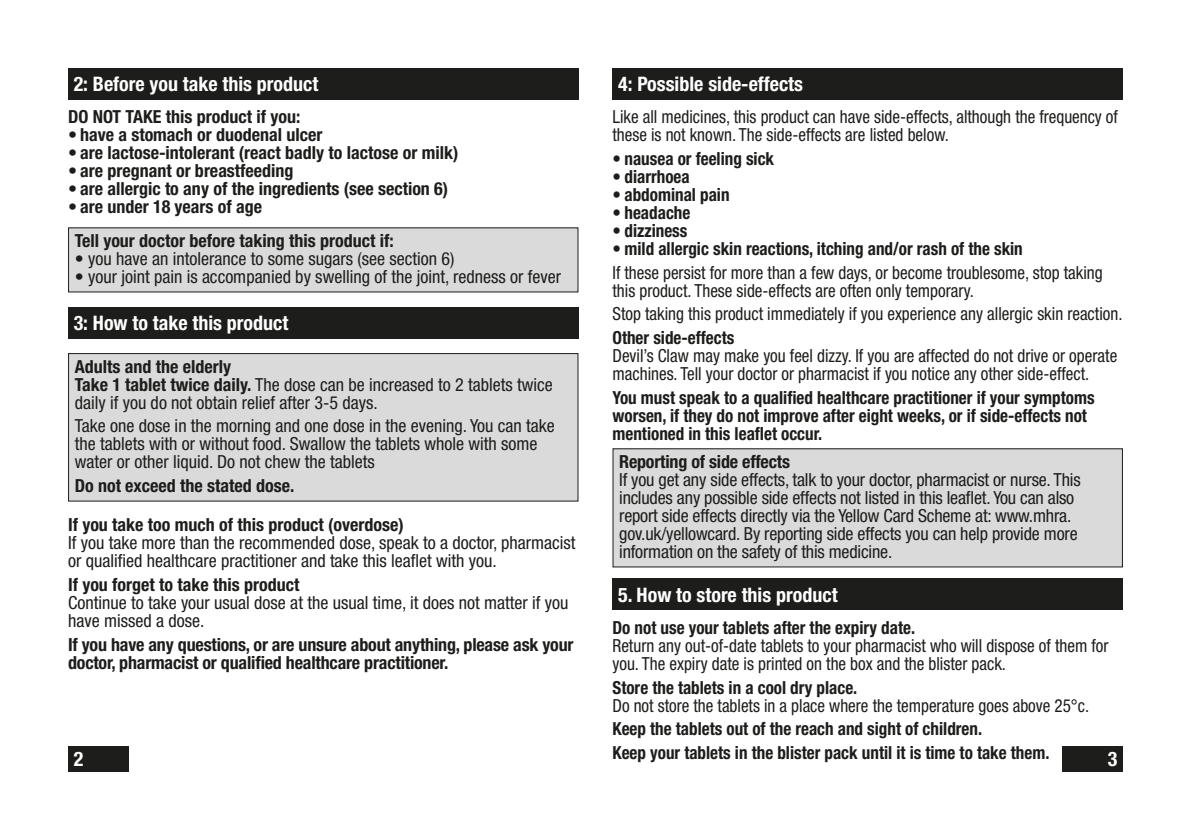
<style>
.page{position:relative;width:1191px;height:840px;background:#fff}
.page>*{position:absolute;margin:0;border:0;box-sizing:border-box;transform-origin:0 0}
.t1{font:700 condensed 20px "Helvetica Neue LT Pro";color:#fff}
.t2{font:condensed 18px/18px "Helvetica Neue LT Pro";color:#1d1d1b}
.t3{font:condensed 18px/18px "Helvetica Neue LT Pro";color:#1d1d1b;scale:.95 1}
.t4{font:700 condensed 18px/33.6px "Helvetica Neue LT Pro";color:#1d1d1b}
.t5{font:700 condensed 18px/18px "Helvetica Neue LT Pro";color:#1d1d1b;scale:.95 1}
.s1{font-weight:700}
</style>
<div class="page">
<div style="left:68px;top:68px;width:510px;height:31px;background:#1d1d1b"></div>
<div style="left:69px;top:228px;width:509px;height:64px;background:#dadada"></div>
<div style="left:68px;top:307px;width:510px;height:32px;background:#1d1d1b"></div>
<div style="left:69px;top:353px;width:509px;height:148px;background:#dadada"></div>
<div style="left:68px;top:353px;width:510px;height:148px;border:1px solid #1d1d1b"></div>
<div style="left:612px;top:68px;width:511px;height:31px;background:#1d1d1b"></div>
<div style="left:613px;top:448px;width:509px;height:118px;background:#dadada"></div>
<div style="left:612px;top:448px;width:511px;height:119px;border:1px solid #1d1d1b"></div>
<div style="left:612px;top:578px;width:511px;height:31px;background:#1d1d1b"></div>
<div style="left:68px;top:745px;width:60px;height:26px;background:#1d1d1b"></div>
<div style="left:1062px;top:745px;width:61px;height:26px;background:#1d1d1b"></div>
<p class="t1" style="left:74px;top:72px;width:246px">2: Before you take this product</p>
<p class="t4" style="left:68px;top:100px;width:234px">DO NOT TAKE this product if you:</p>
<p class="t4" style="left:68px;top:118px;width:256px">• have a stomach or duodenal ulcer</p>
<p class="t4" style="left:68px;top:136px;width:392px">• are lactose-intolerant (react badly to lactose or milk)</p>
<p class="t4" style="left:68px;top:154px;width:227px">• are pregnant or breastfeeding</p>
<p class="t4" style="left:68px;top:172px;width:382px">• are allergic to any of the ingredients (see section 6)</p>
<p class="t4" style="left:75px;top:190px;width:320px;text-indent:-7px">• are under 18 years of age<br>Tell your doctor before taking this product if:</p>
<p class="t2" style="left:75px;top:249px;width:381px">• you have an intolerance to some sugars (see section 6)</p>
<p class="t2" style="left:75px;top:267px;width:488px">• your joint pain is accompanied by swelling of the joint, redness or fever</p>
<p class="t1" style="left:74px;top:311px;width:216px">3: How to take this product</p>
<p class="t2" style="left:75px;top:357px;width:479px"><span class="s1">Adults and the elderly<br>Take 1 tablet twice daily.</span> The dose can be increased to 2 tablets twice daily if you do not obtain relief after 3-5 days.</p>
<p class="t2" style="left:75px;top:416px;width:481px">Take one dose in the morning and one dose in the evening. You can take the tablets with or without food. Swallow the tablets whole with some water or other liquid. Do not chew the tablets</p>
<p class="t4" style="left:68px;top:465px;width:337px;line-height:39px;text-indent:7px">Do not exceed the stated dose.<br>If you take too much of this product (overdose)</p>
<p class="t2" style="left:68px;top:533px;width:509px">If you take more than the recommended dose, speak to a doctor, pharmacist or qualified healthcare practitioner and take this leaflet with you.</p>
<p class="t4" style="left:68px;top:567px;width:233px">If you forget to take this product</p>
<p class="t2" style="left:68px;top:593px;width:502px">Continue to take your usual dose at the usual time, it does not matter if you have missed a dose.</p>
<p class="t4" style="left:68px;top:634px;width:507px;line-height:18px">If you have any questions, or are unsure about anything, please ask your doctor, pharmacist or qualified healthcare practitioner.</p>
<p class="t1" style="left:618px;top:72px;width:186px">4: Possible side-effects</p>
<p class="t3" style="left:612px;top:108px;width:533px">Like all medicines, this product can have side-effects, although the frequency of these is not known. The side-effects are listed below.</p>
<p class="t5" style="left:612px;top:149px;width:172px">• nausea or feeling sick</p>
<p class="t5" style="left:612px;top:167px;width:83px">• diarrhoea</p>
<p class="t5" style="left:612px;top:185px;width:125px">• abdominal pain</p>
<p class="t5" style="left:612px;top:203px;width:83px">• headache</p>
<p class="t5" style="left:612px;top:221px;width:80px">• dizziness</p>
<p class="t5" style="left:612px;top:239px;width:433px">• mild allergic skin reactions, itching and/or rash of the skin</p>
<p class="t3" style="left:612px;top:263px;width:517px">If these persist for more than a few days, or become troublesome, stop taking this product. These side-effects are often only temporary.</p>
<p class="t3" style="left:612px;top:305px;width:538px">Stop taking this product immediately if you experience any allergic skin reaction.</p>
<p class="t5" style="left:612px;top:328px;width:130px">Other side-effects</p>
<p class="t3" style="left:612px;top:346px;width:533px">Devil’s Claw may make you feel dizzy. If you are affected do not drive or operate machines. Tell your doctor or pharmacist if you notice any other side-effect.</p>
<p class="t5" style="left:612px;top:388px;width:509px">You must speak to a qualified healthcare practitioner if your symptoms worsen, if they do not improve after eight weeks, or if side-effects not mentioned in this leaflet occur.</p>
<p class="t4" style="left:619px;top:444px;width:172px">Reporting of side effects</p>
<p class="t2" style="left:619px;top:470px;width:463px">If you get any side effects, talk to your doctor, pharmacist or nurse. This includes any possible side effects not listed in this leaflet. You can also report side effects directly via the Yellow Card Scheme at: www.mhra. gov.uk/yellowcard. By reporting side effects you can help provide more information on the safety of this medicine.</p>
<p class="t1" style="left:618px;top:582px;width:221px">5. How to store this product</p>
<p class="t5" style="left:612px;top:618px;width:320px">Do not use your tablets after the expiry date.</p>
<p class="t3" style="left:612px;top:636px;width:523px">Return any out-of-date tablets to your pharmacist who will dispose of them for you. The expiry date is printed on the box and the blister pack.</p>
<p class="t5" style="left:612px;top:677px;width:259px">Store the tablets in a cool dry place.</p>
<p class="t3" style="left:612px;top:695px;width:503px">Do not store the tablets in a place where the temperature goes above 25°c.</p>
<p class="t5" style="left:612px;top:716px;width:461px;line-height:23.6px">Keep the tablets out of the reach and sight of children.<br>Keep your tablets in the blister pack until it is time to take them.</p>
<p class="t1" style="left:74px;top:746px;width:11px">2</p>
<p class="t1" style="left:1107px;top:746px;width:11px">3</p>
</div>
